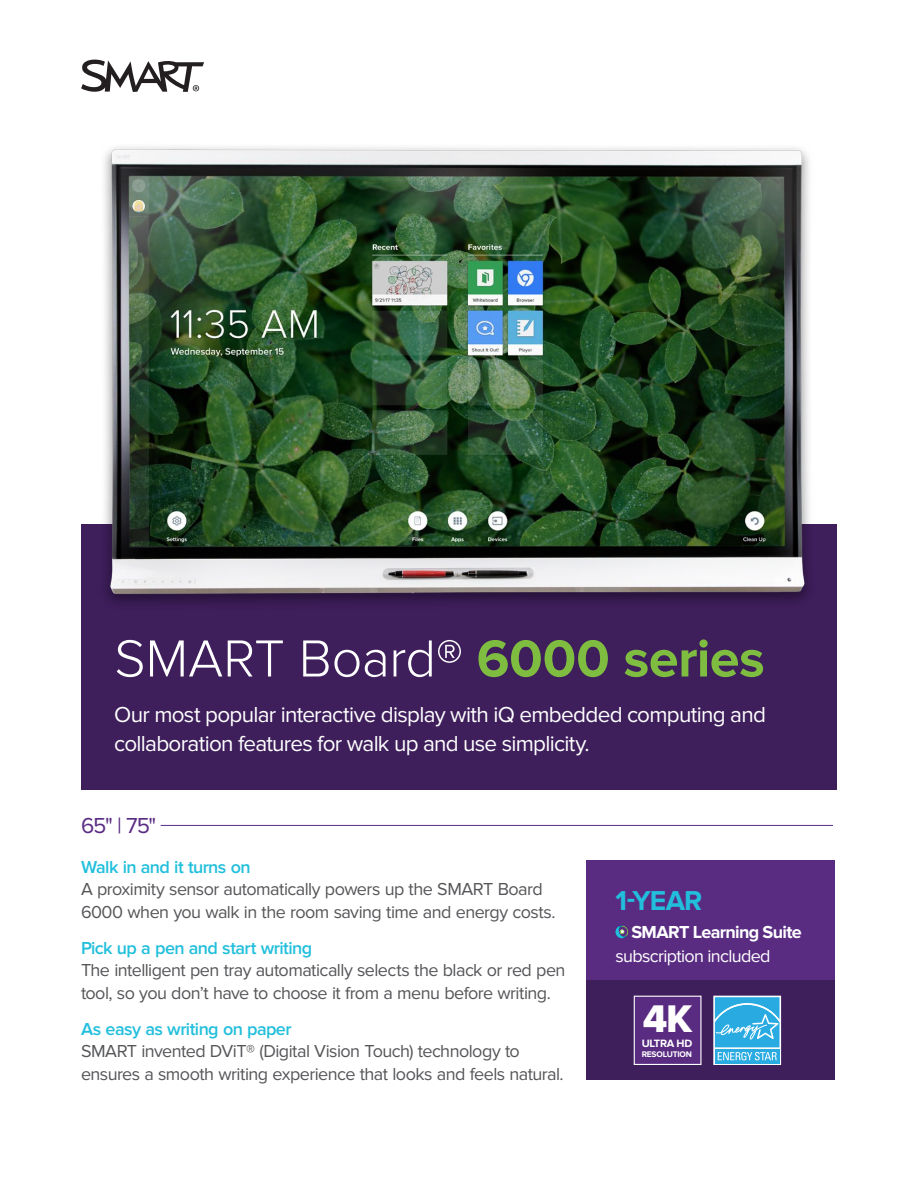
<style>
.page{position:relative;width:918px;height:1188px;background:#fff}
.page>*{position:absolute;margin:0;border:0;box-sizing:border-box;transform-origin:0 0}
.SMAR_Board_Title{font:300 54px "Proxima Nova";letter-spacing:-.01em;color:#fff}
.t1{font:39.9px "Proxima Nova Extrabld";color:#fff}
.t2{font:700 28.35px "Proxima Nova";color:#22bfdc}
.Page_1_Intro_Copy{font:22.5px/28.5px "Proxima Nova";letter-spacing:-.03em;color:#fff}
.t3{font:22.5px "Proxima Nova";color:#592c82}
.Page_1_Body_Copy{font:18px/22.5px "Proxima Nova";letter-spacing:-.03em;color:#555659}
.Page_1_Subhead{font:600 18px "Proxima Nova";letter-spacing:-.03em;color:#22bfdc}
.t4{font:18px "Proxima Nova";letter-spacing:-.035em;color:#fff}
.t5{font:700 18px "Proxima Nova";letter-spacing:-.04em;color:#fff}
.t6{font:700 10.95px "Proxima Nova";letter-spacing:-.025em;color:#fff}
.t7{font:700 8.4px "Proxima Nova";letter-spacing:-.025em;color:#fff}
.s1{font-weight:700;color:#7fbd41}
</style>
<div class="page">
<div style="left:81px;top:524px;width:756px;height:266px;background:#3e1e5b"></div>
<svg style="left:81px;top:60px;width:123px;height:32px"></svg>
<div style="left:587px;top:860px;width:248px;height:220px;background:#592c82"></div>
<div style="left:587px;top:981px;width:248px;height:99px;background:#3e1e5b"></div>
<svg style="left:616px;top:926px;width:12px;height:12px"></svg>
<svg style="left:713px;top:996px;width:68px;height:69px;background:#59bde7"></svg>
<div style="left:634px;top:996px;width:68px;height:69px;background:#592c82;border:1px solid #fff"></div>
<img style="left:104px;top:146px;width:706px;height:457px">
<hr style="left:161px;top:825px;width:672px;height:1px;background:#592c82">
<p class="SMAR_Board_Title" style="left:114px;top:628px;width:652px">SMART Board® <span class="s1">6000 series</span></p>
<p class="Page_1_Intro_Copy" style="left:114px;top:701px;width:653px">Our most popular interactive display with iQ embedded computing and collaboration features for walk up and use simplicity.</p>
<p class="t3" style="left:81px;top:813px;width:77px">65" | 75"</p>
<p class="Page_1_Subhead" style="left:81px;top:857px;width:171px">Walk in and it turns on</p>
<p class="Page_1_Body_Copy" style="left:81px;top:879px;width:476px">A proximity sensor automatically powers up the SMART Board<br>6000 when you walk in the room saving time and energy costs.</p>
<p class="Page_1_Subhead" style="left:81px;top:938px;width:233px">Pick up a pen and start writing</p>
<p class="Page_1_Body_Copy" style="left:81px;top:960px;width:486px">The intelligent pen tray automatically selects the black or red pen tool, so you don’t have to choose it from a menu before writing.</p>
<p class="Page_1_Subhead" style="left:81px;top:1019px;width:212px">As easy as writing on paper</p>
<p class="Page_1_Body_Copy" style="left:81px;top:1041px;width:484px">SMART invented DViT® (Digital Vision Touch) technology to ensures a smooth writing experience that looks and feels natural.</p>
<p class="t2" style="left:616px;top:885px;width:88px">1-YEAR</p>
<p class="t5" style="left:631px;top:922px;width:172px">SMART Learning Suite</p>
<p class="t4" style="left:616px;top:946px;width:157px">subscription included</p>
<p class="t1" style="left:643px;top:996px;width:51px">4K</p>
<p class="t6" style="left:642px;top:1037px;width:52px">ULTRA HD</p>
<p class="t7" style="left:642px;top:1049px;width:52px">RESOLUTION</p>
</div>
